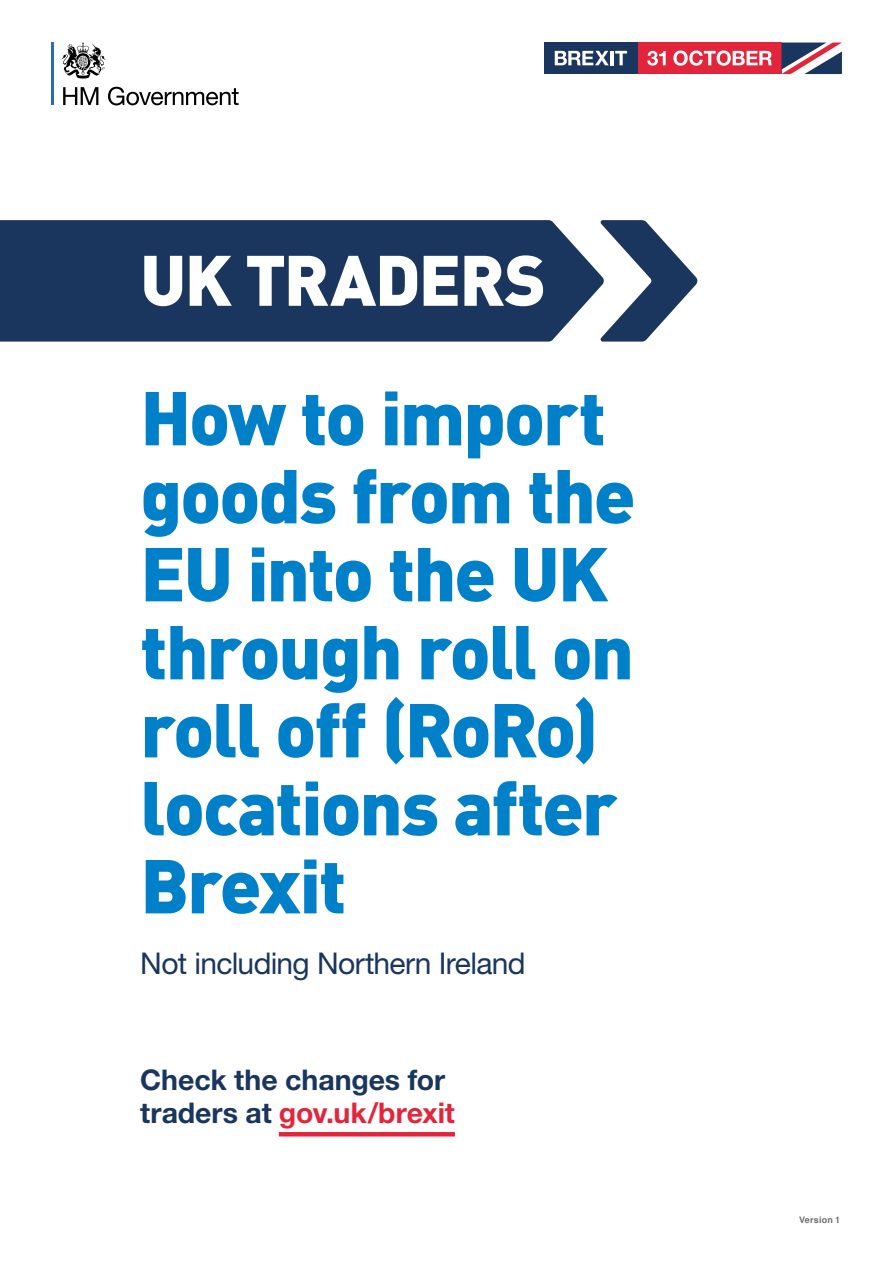
<style>
.page{position:relative;width:893px;height:1263px;background:#fff}
.page>*{position:absolute;margin:0;border:0;box-sizing:border-box;transform-origin:0 0}
.Heading_2{font:900 75px/78px "DIN";letter-spacing:-.03em;color:#0080c8}
.Heading_1{font:900 70.2px "DIN";letter-spacing:-.025em;color:#fff}
.t1{font:30px "Helvetica Neue";letter-spacing:-.025em;color:#1a365e}
.CTA{font:700 28.5px/33px "Helvetica Neue";letter-spacing:-.005em;color:#1a365e}
.version_number{font:700 9px "Helvetica";letter-spacing:.015em;color:#6f6f6f}
.s1{color:#e3253b}
</style>
<div class="page">
<svg style="left:604px;top:220px;width:94px;height:122px"></svg>
<div style="left:0;top:220px;width:604px;height:122px;background:#1a365e"></div>
<hr style="left:51px;top:43px;width:2px;height:62px;background:#2b6db5">
<svg style="left:63px;top:87px;width:35px;height:18px"></svg>
<svg style="left:108px;top:87px;width:131px;height:18px"></svg>
<svg style="left:62px;top:43px;width:44px;height:36px"></svg>
<div style="left:544px;top:43px;width:94px;height:31px;background:#1a365e"></div>
<div style="left:638px;top:43px;width:143px;height:31px;background:#e3253b"></div>
<svg style="left:781px;top:43px;width:61px;height:31px"></svg>
<svg style="left:647px;top:51px;width:19px;height:15px"></svg>
<svg style="left:673px;top:51px;width:99px;height:15px"></svg>
<svg style="left:555px;top:51px;width:54px;height:14px"></svg>
<hr style="left:610px;top:51px;width:3px;height:14px;background:#fff">
<svg style="left:615px;top:51px;width:12px;height:14px"></svg>
<hr style="left:279px;top:1132px;width:176px;height:4px;background:#e3253b">
<h1 class="Heading_1" style="left:140px;top:233px;width:407px">UK TRADERS</h1>
<h2 class="Heading_2" style="left:140px;top:375px;width:497px">How to import goods from the<br>EU into the UK through roll on roll off (RoRo) locations after<br>Brexit</h2>
<p class="t1" style="left:140px;top:945px;width:387px">Not including Northern Ireland</p>
<p class="CTA" style="left:140px;top:1063px;width:316px">Check the changes for traders at <span class="s1">gov.uk/brexit</span></p>
<p class="version_number" style="left:799px;top:1212px;width:43px">Version 1</p>
</div>
